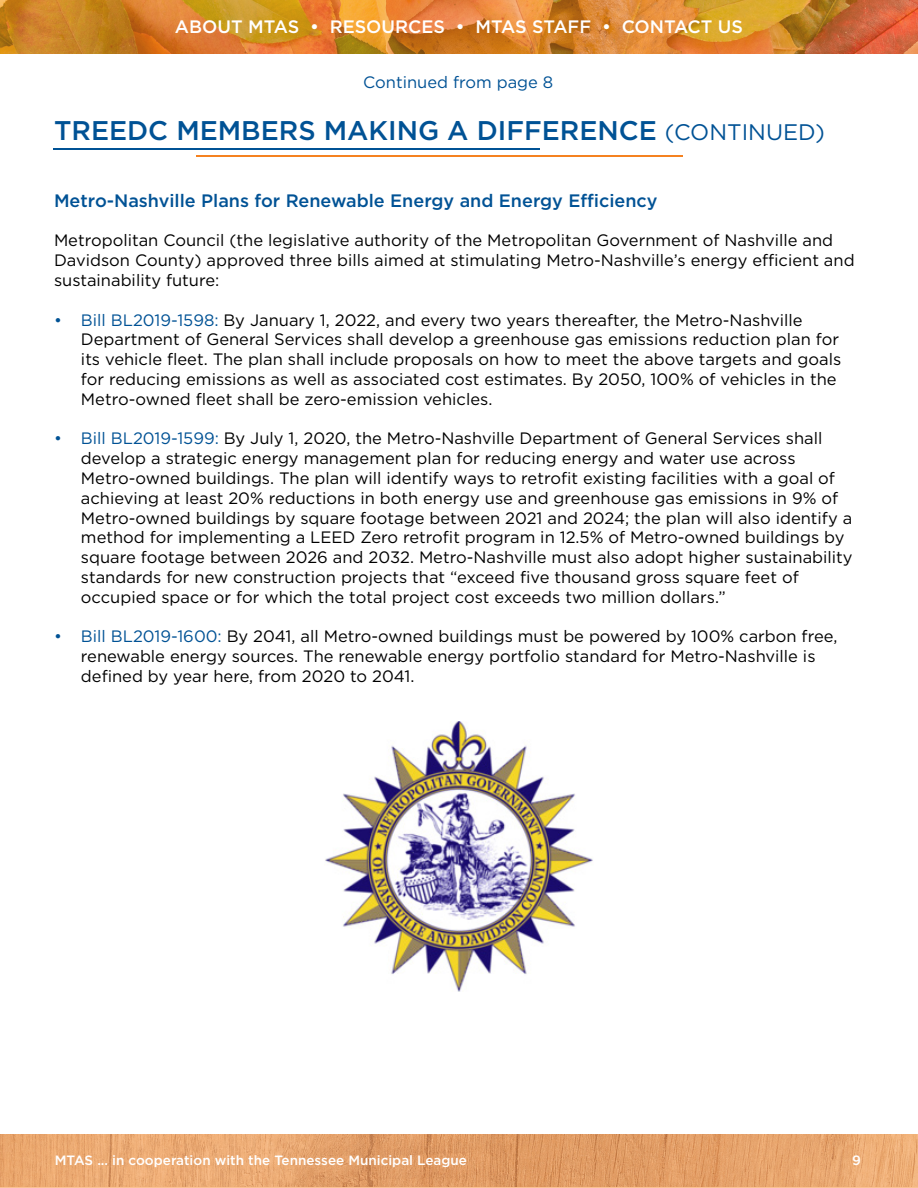
<style>
.page{position:relative;width:918px;height:1188px;background:#fff}
.page>*{position:absolute;margin:0;border:0;box-sizing:border-box;transform-origin:0 0}
.t1{font:500 27px "Gotham";color:#005295}
.t2{font:500 18px "Gotham";color:#005295}
.t3{font:500 18px "Gotham";color:#fff}
.t4{font:16.5px/19.8px "Gotham";color:#000}
.t5{font:16.5px "Gotham";color:#005295}
.t6{font:500 13.5px "Gotham";color:#fff}
.s1{font-weight:400;font-size:22.5px}
.s2{color:#005295}
</style>
<div class="page">
<svg style="left:0;top:1134px;width:918px;height:54px;fill:#e6a36c"></svg>
<img style="left:0;top:0;width:918px;height:54px">
<hr style="left:197px;top:155px;width:486px;height:2px;background:#f58220">
<hr style="left:53px;top:148px;width:487px;height:1px;background:#005295">
<img style="left:325px;top:722px;width:268px;height:269px">
<p class="t3" style="left:175px;top:16px;width:570px">ABOUT MTAS • RESOURCES • MTAS STAFF • CONTACT US</p>
<p class="t5" style="left:363px;top:71px;width:192px">Continued from page 8</p>
<h1 class="t1" style="left:54px;top:114px;width:772px">TREEDC MEMBERS MAKING A DIFFERENCE <span class="s1">(CONTINUED)</span></h1>
<p class="t2" style="left:54px;top:190px;width:605px">Metro-Nashville Plans for Renewable Energy and Energy Efficiency</p>
<p class="t4" style="left:54px;top:230px;width:802px">Metropolitan Council (the legislative authority of the Metropolitan Government of Nashville and<br>Davidson County) approved three bills aimed at stimulating Metro-Nashville’s energy efficient and sustainability future:</p>
<p class="t4" style="left:81px;top:310px;width:762px;text-indent:-27px"><span class="s2">• Bill BL2019-1598:</span> By January 1, 2022, and every two years thereafter, the Metro-Nashville Department of General Services shall develop a greenhouse gas emissions reduction plan for its vehicle fleet. The plan shall include proposals on how to meet the above targets and goals for reducing emissions as well as associated cost estimates. By 2050, 100% of vehicles in the Metro-owned fleet shall be zero-emission vehicles.</p>
<p class="t4" style="left:81px;top:428px;width:773px;text-indent:-27px"><span class="s2">• Bill BL2019-1599:</span> By July 1, 2020, the Metro-Nashville Department of General Services shall develop a strategic energy management plan for reducing energy and water use across Metro-owned buildings. The plan will identify ways to retrofit existing facilities with a goal of achieving at least 20% reductions in both energy use and greenhouse gas emissions in 9% of Metro-owned buildings by square footage between 2021 and 2024; the plan will also identify a method for implementing a LEED Zero retrofit program in 12.5% of Metro-owned buildings by square footage between 2026 and 2032. Metro-Nashville must also adopt higher sustainability standards for new construction projects that “exceed five thousand gross square feet of occupied space or for which the total project cost exceeds two million dollars.”</p>
<p class="t4" style="left:81px;top:626px;width:758px;text-indent:-27px"><span class="s2">• Bill BL2019-1600:</span> By 2041, all Metro-owned buildings must be powered by 100% carbon free, renewable energy sources. The renewable energy portfolio standard for Metro-Nashville is defined by year here, from 2020 to 2041.</p>
<p class="t6" style="left:55px;top:1152px;width:414px">MTAS ... in cooperation with the Tennessee Municipal League</p>
<p class="t6" style="left:852px;top:1152px;width:10px">9</p>
</div>
